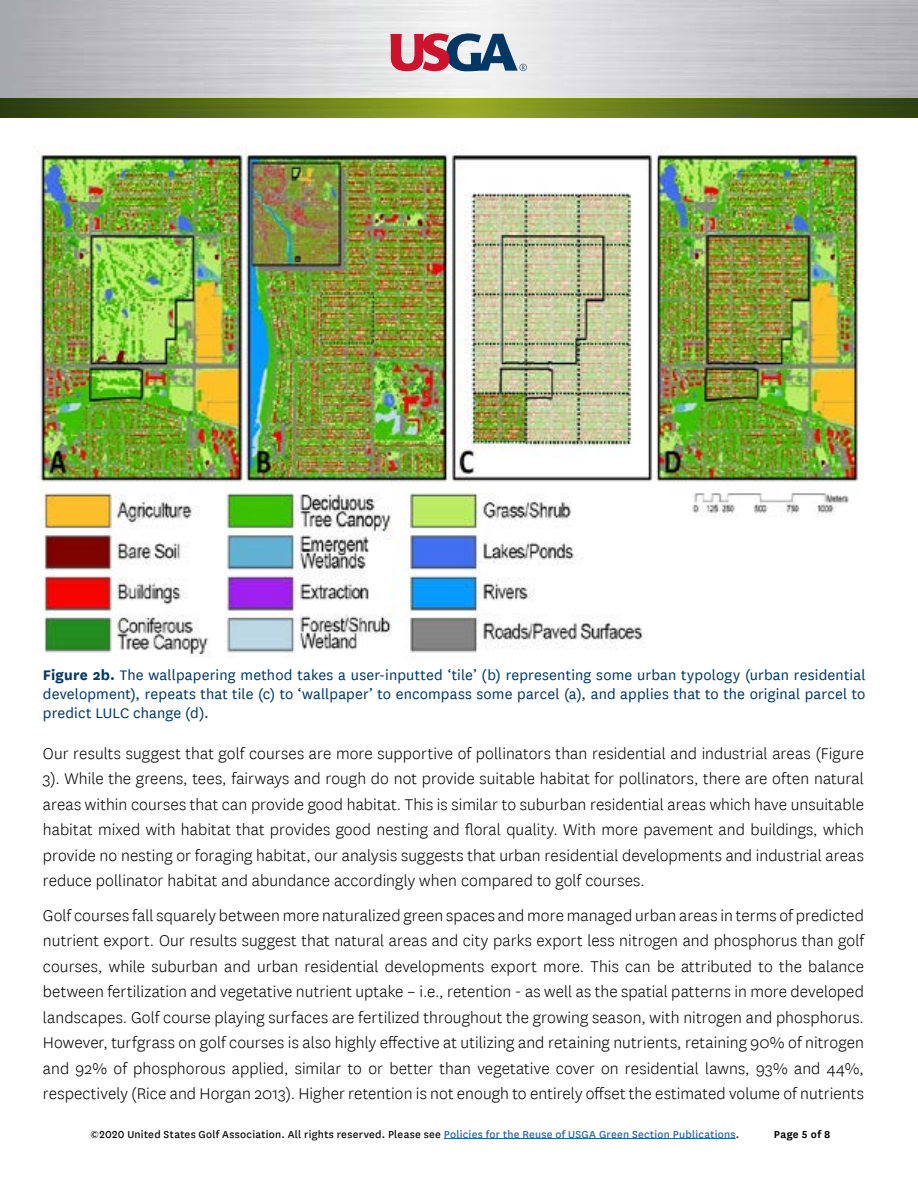
<style>
.page{position:relative;width:918px;height:1188px;background:#fff}
.page>*{position:absolute;margin:0;border:0;box-sizing:border-box;transform-origin:0 0}
.t1{font:300 18px/25.5px "National";letter-spacing:.005em;color:#000;text-align:justify}
.t2{font:16.5px/18.8px "National";letter-spacing:.01em;color:#003865;text-align:justify}
.t3{font:12px "National";letter-spacing:.025em;color:#000}
.t4{font:600 12px "National";letter-spacing:.035em;color:#000}
.s1{font-weight:700}
.s2{color:#215e9e}
</style>
<div class="page">
<svg style="left:0;top:98px;width:918px;height:20px;background:#5e711a"></svg>
<img style="left:33px;top:146px;width:831px;height:511px">
<svg style="left:391px;top:33px;width:136px;height:38px"></svg>
<hr style="left:444px;top:1138px;width:292px;height:1px;background:#215e9e">
<p class="t2" style="left:43px;top:665px;width:824px"><span class="s1">Figure 2b.</span> The wallpapering method takes a user-inputted ‘tile’ (b) representing some urban typology (urban residential development), repeats that tile (c) to ‘wallpaper’ to encompass some parcel (a), and applies that to the original parcel to predict LULC change (d).</p>
<p class="t1" style="left:43px;top:740px;width:823px">Our results suggest that golf courses are more supportive of pollinators than residential and industrial areas (Figure 3). While the greens, tees, fairways and rough do not provide suitable habitat for pollinators, there are often natural areas within courses that can provide good habitat. This is similar to suburban residential areas which have unsuitable habitat mixed with habitat that provides good nesting and floral quality. With more pavement and buildings, which provide no nesting or foraging habitat, our analysis suggests that urban residential developments and industrial areas reduce pollinator habitat and abundance accordingly when compared to golf courses.</p>
<p class="t1" style="left:43px;top:902px;width:823px">Golf courses fall squarely between more naturalized green spaces and more managed urban areas in terms of predicted nutrient export. Our results suggest that natural areas and city parks export less nitrogen and phosphorus than golf courses, while suburban and urban residential developments export more. This can be attributed to the balance between fertilization and vegetative nutrient uptake – i.e., retention - as well as the spatial patterns in more developed landscapes. Golf course playing surfaces are fertilized throughout the growing season, with nitrogen and phosphorus.<br>However, turfgrass on golf courses is also highly effective at utilizing and retaining nutrients, retaining 90% of nitrogen and 92% of phosphorous applied, similar to or better than vegetative cover on residential lawns, 93% and 44%, respectively (Rice and Horgan 2013). Higher retention is not enough to entirely offset the estimated volume of nutrients</p>
<p class="t3" style="left:91px;top:1127px;width:650px">©2020 United States Golf Association. All rights reserved. Please see <span class="s2">Policies for the Reuse of USGA Green Section Publications</span>.</p>
<p class="t4" style="left:774px;top:1126px;width:58px">Page 5 of 8</p>
</div>
